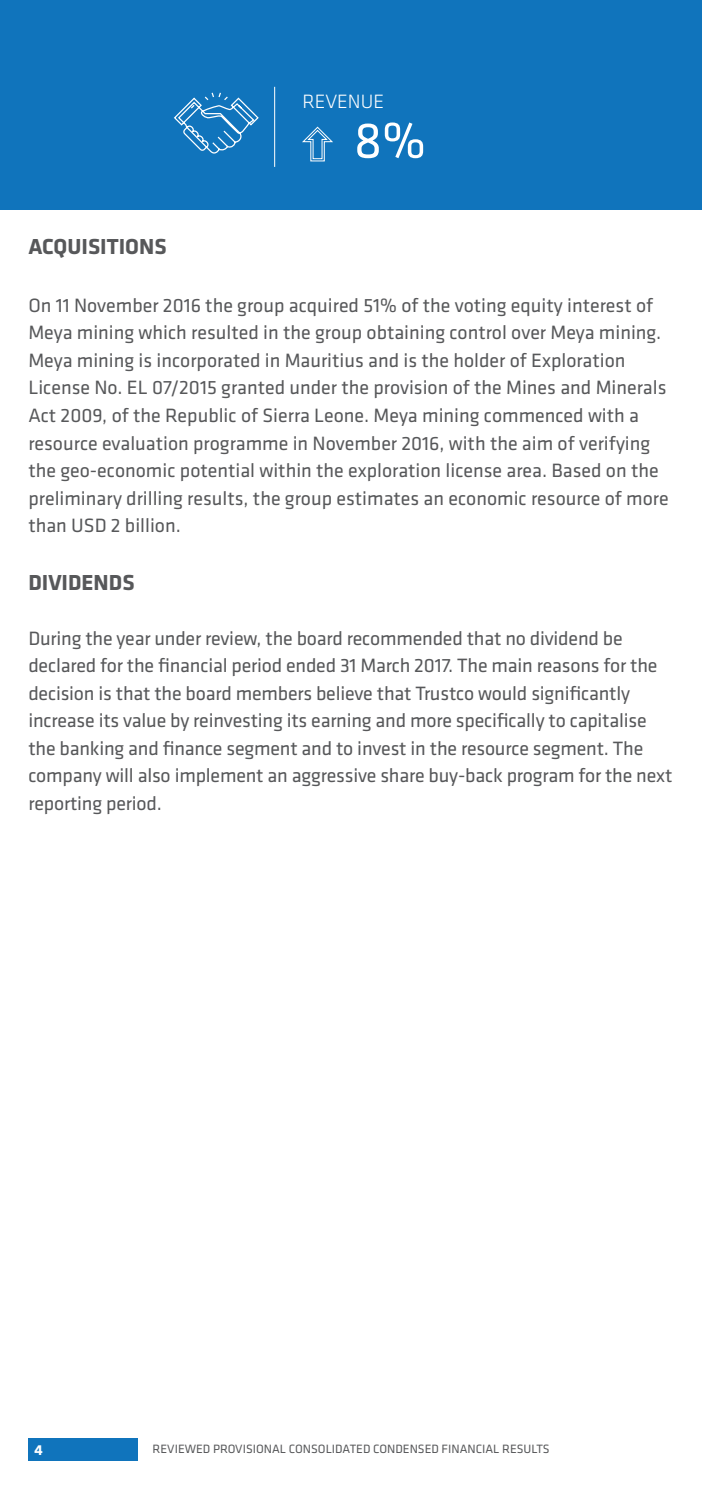
<style>
.page{position:relative;width:702px;height:1489px;background:#fff}
.page>*{position:absolute;margin:0;border:0;box-sizing:border-box;transform-origin:0 0}
.t1{font:52px "Klavika";color:#fff}
.t2{font:700 22.5px "Klavika";color:#57585a}
.t3{font:20px/27.5px "Klavika";color:#57585a}
.t4{font:300 20px "Klavika";color:#fff}
.t5{font:700 15px "Klavika";color:#fff}
.t6{font:12.5px "Klavika";color:#57585a}
</style>
<div class="page">
<div style="left:28px;top:1437px;width:110px;height:23px;background:#1074bc"></div>
<div style="left:0;top:0;width:702px;height:209px;background:#1074bc"></div>
<hr style="left:274px;top:87px;width:1px;height:80px;background:#fff">
<svg style="left:174px;top:92px;width:85px;height:62px"></svg>
<svg style="left:302px;top:126px;width:31px;height:35px"></svg>
<p class="t4" style="left:302px;top:90px;width:83px">REVENUE</p>
<h1 class="t1" style="left:354px;top:112px;width:74px">8%</h1>
<p class="t2" style="left:28px;top:235px;width:140px">ACQUISITIONS</p>
<p class="t3" style="left:28px;top:292px;width:642px">On 11 November 2016 the group acquired 51% of the voting equity interest of Meya mining which resulted in the group obtaining control over Meya mining.<br>Meya mining is incorporated in Mauritius and is the holder of Exploration License No. EL 07/2015 granted under the provision of the Mines and Minerals Act 2009, of the Republic of Sierra Leone. Meya mining commenced with a resource evaluation programme in November 2016, with the aim of verifying the geo-economic potential within the exploration license area. Based on the preliminary drilling results, the group estimates an economic resource of more than USD 2 billion.</p>
<p class="t2" style="left:28px;top:570px;width:108px">DIVIDENDS</p>
<p class="t3" style="left:28px;top:624px;width:645px">During the year under review, the board recommended that no dividend be declared for the financial period ended 31 March 2017. The main reasons for the decision is that the board members believe that Trustco would significantly increase its value by reinvesting its earning and more specifically to capitalise the banking and finance segment and to invest in the resource segment. The company will also implement an aggressive share buy-back program for the next reporting period.</p>
<p class="t5" style="left:34px;top:1441px;width:10px">4</p>
<p class="t6" style="left:153px;top:1441px;width:398px">REVIEWED PROVISIONAL CONSOLIDATED CONDENSED FINANCIAL RESULTS</p>
</div>
